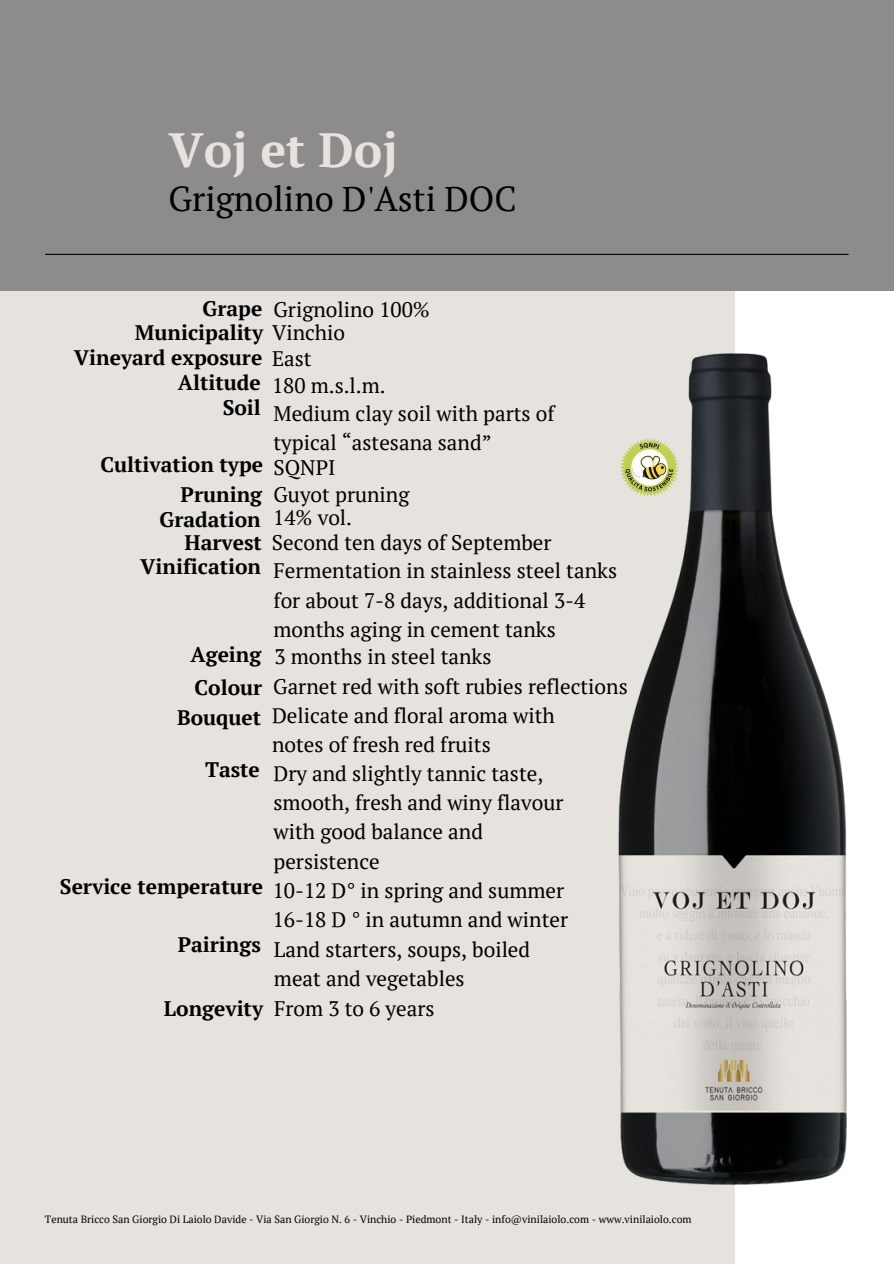
<style>
.page{position:relative;width:894px;height:1264px;background:#fff}
.page>*{position:absolute;margin:0;border:0;box-sizing:border-box;transform-origin:0 0}
.t1{font:700 48px "PT Serif";color:#e6e3de}
.t2{font:34.5px "PT Serif";color:#000}
.t3{font:21px/29.2px "PT Serif";color:#000}
.t4{font:700 21px "PT Serif";color:#000}
.t5{font:10.5px "PT Serif";color:#000}
.s1{font-weight:400}
</style>
<div class="page">
<div style="left:0;top:0;width:734px;height:1263px;background:#e6e3de"></div>
<img style="left:618px;top:353px;width:228px;height:830px">
<div style="left:0;top:0;width:893px;height:290px;background:#8d8b8b"></div>
<hr style="left:45px;top:254px;width:802px;height:1px;background:#000">
<img style="left:618px;top:439px;width:61px;height:58px">
<p class="t1" style="left:168px;top:117px;width:231px">Voj et Doj</p>
<p class="t2" style="left:168px;top:176px;width:350px">Grignolino D'Asti DOC</p>
<p class="t4" style="left:202px;top:294px;width:61px">Grape</p>
<p class="t3" style="left:273px;top:294px;width:158px">Grignolino 100%</p>
<p class="t4" style="left:135px;top:318px;width:212px">Municipality <span class="s1">Vinchio</span></p>
<p class="t3" style="left:272px;top:344px;width:41px">East</p>
<p class="t3" style="left:273px;top:398px;width:282px">Medium clay soil with parts of typical “astesana sand”</p>
<p class="t4" style="left:100px;top:450px;width:164px">Cultivation type</p>
<p class="t4" style="left:74px;top:343px;width:190px">Vineyard exposure</p>
<p class="t4" style="left:222px;top:393px;width:40px">Soil</p>
<p class="t4" style="left:178px;top:368px;width:84px">Altitude</p>
<p class="t3" style="left:272px;top:371px;width:115px">180 m.s.l.m.</p>
<p class="t3" style="left:273px;top:452px;width:64px">SQNPI</p>
<p class="t4" style="left:181px;top:480px;width:83px">Pruning</p>
<p class="t3" style="left:273px;top:479px;width:137px">Guyot pruning</p>
<p class="t4" style="left:159px;top:505px;width:103px">Gradation</p>
<p class="t3" style="left:273px;top:502px;width:80px">14% vol.</p>
<p class="t4" style="left:184px;top:528px;width:79px">Harvest</p>
<p class="t3" style="left:272px;top:527px;width:281px">Second ten days of September</p>
<p class="t4" style="left:140px;top:552px;width:122px">Vinification</p>
<p class="t4" style="left:190px;top:640px;width:72px">Ageing</p>
<p class="t4" style="left:194px;top:673px;width:69px">Colour</p>
<p class="t4" style="left:177px;top:703px;width:86px">Bouquet</p>
<p class="t4" style="left:205px;top:755px;width:56px">Taste</p>
<p class="t4" style="left:60px;top:871px;width:204px">Service temperature</p>
<p class="t4" style="left:178px;top:930px;width:84px">Pairings</p>
<p class="t4" style="left:164px;top:994px;width:101px">Longevity</p>
<p class="t3" style="left:273px;top:556px;width:345px">Fermentation in stainless steel tanks for about 7-8 days, additional 3-4 months aging in cement tanks</p>
<p class="t3" style="left:273px;top:671px;width:356px">Garnet red with soft rubies reflections</p>
<p class="t3" style="left:272px;top:700px;width:284px">Delicate and floral aroma with notes of fresh red fruits</p>
<p class="t3" style="left:274px;top:642px;width:218px">3 months in steel tanks</p>
<p class="t3" style="left:273px;top:758px;width:291px">Dry and slightly tannic taste, smooth, fresh and winy flavour with good balance and persistence</p>
<p class="t3" style="left:273px;top:875px;width:293px">10-12 D° in spring and summer</p>
<p class="t3" style="left:273px;top:904px;width:297px">16-18 D ° in autumn and winter</p>
<p class="t3" style="left:274px;top:934px;width:258px">Land starters, soups, boiled meat and vegetables</p>
<p class="t3" style="left:274px;top:993px;width:162px">From 3 to 6 years</p>
<p class="t5" style="left:45px;top:1212px;width:648px">Tenuta Bricco San Giorgio Di Laiolo Davide - Via San Giorgio N. 6 - Vinchio - Piedmont - Italy - info@vinilaiolo.com - www.vinilaiolo.com</p>
</div>
